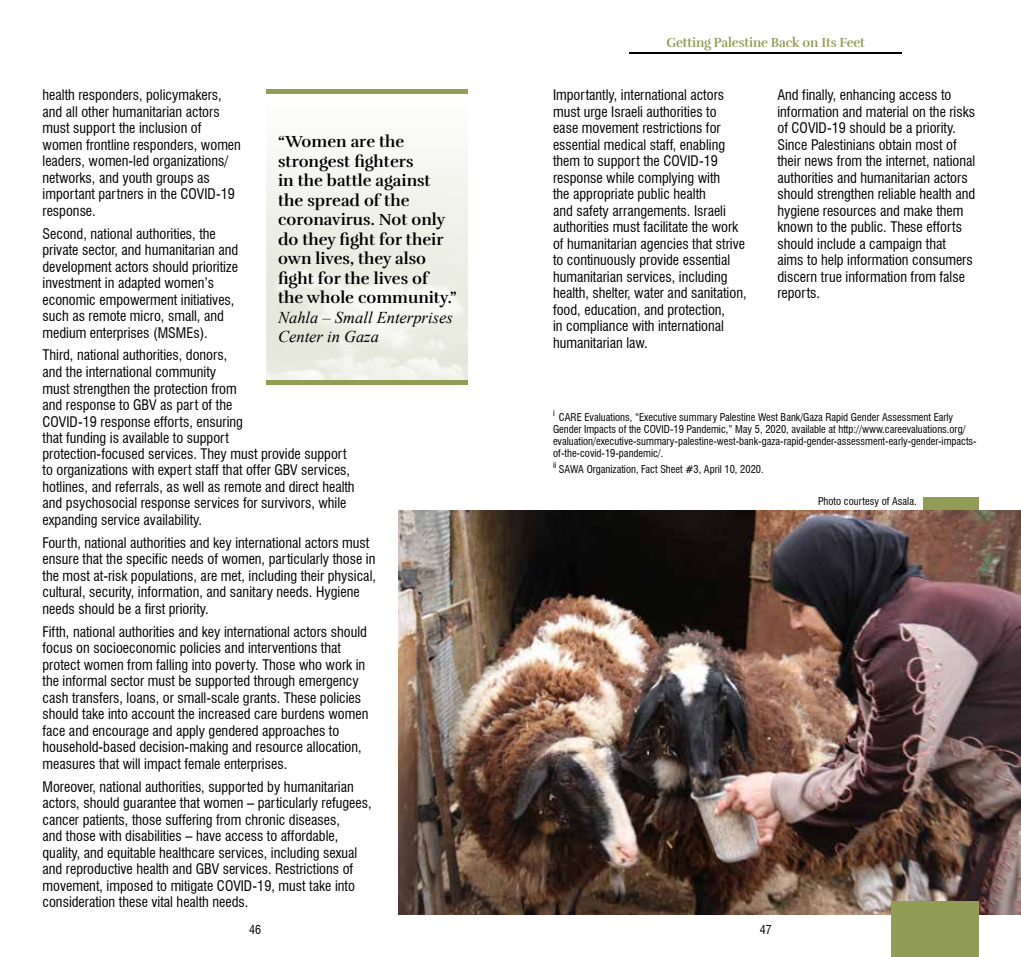
<style>
.page{position:relative;width:1021px;height:957px;background:#fff}
.page>*{position:absolute;margin:0;border:0;box-sizing:border-box;transform-origin:0 0}
.t1{font:700 16.5px/19.5px "Rufina";color:#000}
.t2{font:italic 16.5px/19.5px "Times New Roman";color:#000}
.t3{font:condensed 14.25px/16.5px "Swiss 721 BT";color:#000}
.t4{font:700 13.5px "Rufina";letter-spacing:-.01em;color:#919c55;scale:.96 1}
.t5{font:condensed 12px "Swiss 721 BT";color:#000}
.t6{font:condensed 10.5px/12px "Swiss 721 BT";color:#000}
.t7{font:condensed 8.25px "Swiss 721 BT";color:#000}
</style>
<div class="page">
<hr style="left:629px;top:52px;width:272px;height:1px;background:#000">
<div style="left:267px;top:89px;width:201px;height:5px;background:#919c55"></div>
<hr style="left:267px;top:380px;width:201px;height:4px;background:#919c55">
<img style="left:398px;top:510px;width:622px;height:404px">
<div style="left:923px;top:497px;width:55px;height:13px;background:#919c55"></div>
<div style="left:890px;top:901px;width:88px;height:56px;background:#919c55"></div>
<p class="t3" style="left:43px;top:87px;width:200px">health responders, policymakers, and all other humanitarian actors must support the inclusion of women frontline responders, women leaders, women-led organizations/ networks, and youth groups as important partners in the COVID-19 response.</p>
<p class="t3" style="left:43px;top:225px;width:197px">Second, national authorities, the private sector, and humanitarian and development actors should prioritize investment in adapted women’s economic empowerment initiatives, such as remote micro, small, and medium enterprises (MSMEs).</p>
<p class="t3" style="left:43px;top:347px;width:313px">Third, national authorities, donors,<br>and the international community<br>must strengthen the protection from<br>and response to GBV as part of the<br>COVID-19 response efforts, ensuring<br>that funding is available to support<br>protection-focused services. They must provide support to organizations with expert staff that offer GBV services, hotlines, and referrals, as well as remote and direct health and psychosocial response services for survivors, while expanding service availability.</p>
<p class="t3" style="left:43px;top:534px;width:335px">Fourth, national authorities and key international actors must ensure that the specific needs of women, particularly those in the most at-risk populations, are met, including their physical, cultural, security, information, and sanitary needs. Hygiene needs should be a first priority.</p>
<p class="t3" style="left:43px;top:623px;width:327px">Fifth, national authorities and key international actors should focus on socioeconomic policies and interventions that protect women from falling into poverty. Those who work in the informal sector must be supported through emergency cash transfers, loans, or small-scale grants. These policies should take into account the increased care burdens women face and encourage and apply gendered approaches to household-based decision-making and resource allocation, measures that will impact female enterprises.</p>
<p class="t3" style="left:43px;top:778px;width:330px">Moreover, national authorities, supported by humanitarian actors, should guarantee that women – particularly refugees, cancer patients, those suffering from chronic diseases,<br>and those with disabilities – have access to affordable, quality, and equitable healthcare services, including sexual and reproductive health and GBV services. Restrictions of movement, imposed to mitigate COVID-19, must take into consideration these vital health needs.</p>
<p class="t1" style="left:278px;top:132px;width:180px">“Women are the strongest fighters<br>in the battle against the spread of the coronavirus. Not only do they fight for their own lives, they also fight for the lives of the whole community.”</p>
<p class="t2" style="left:278px;top:307px;width:176px">Nahla – Small Enterprises<br>Center in Gaza</p>
<p class="t4" style="left:666px;top:34px;width:208px">Getting Palestine Back on Its Feet</p>
<p class="t3" style="left:553px;top:87px;width:195px">Importantly, international actors must urge Israeli authorities to<br>ease movement restrictions for essential medical staff, enabling them to support the COVID-19 response while complying with<br>the appropriate public health<br>and safety arrangements. Israeli authorities must facilitate the work of humanitarian agencies that strive to continuously provide essential humanitarian services, including health, shelter, water and sanitation, food, education, and protection,<br>in compliance with international humanitarian law.</p>
<p class="t3" style="left:777px;top:87px;width:199px">And finally, enhancing access to information and material on the risks of COVID-19 should be a priority.<br>Since Palestinians obtain most of their news from the internet, national authorities and humanitarian actors should strengthen reliable health and hygiene resources and make them known to the public. These efforts should include a campaign that aims to help information consumers discern true information from false reports.</p>
<p class="t7" style="left:553px;top:408px;width:3px">i</p>
<p class="t6" style="left:553px;top:411px;width:425px;text-indent:6px">CARE Evaluations, “Executive summary Palestine West Bank/Gaza Rapid Gender Assessment Early Gender Impacts of the COVID-19 Pandemic,” May 5, 2020, available at http://www.careevaluations.org/ evaluation/executive-summary-palestine-west-bank-gaza-rapid-gender-assessment-early-gender-impacts&shy;of-the-covid-19-pandemic/.</p>
<p class="t7" style="left:553px;top:460px;width:5px">ii</p>
<p class="t6" style="left:559px;top:463px;width:206px">SAWA Organization, Fact Sheet #3, April 10, 2020.</p>
<p class="t6" style="left:818px;top:495px;width:100px">Photo courtesy of Asala.</p>
<p class="t5" style="left:249px;top:922px;width:13px">46</p>
<p class="t5" style="left:759px;top:922px;width:13px">47</p>
</div>
